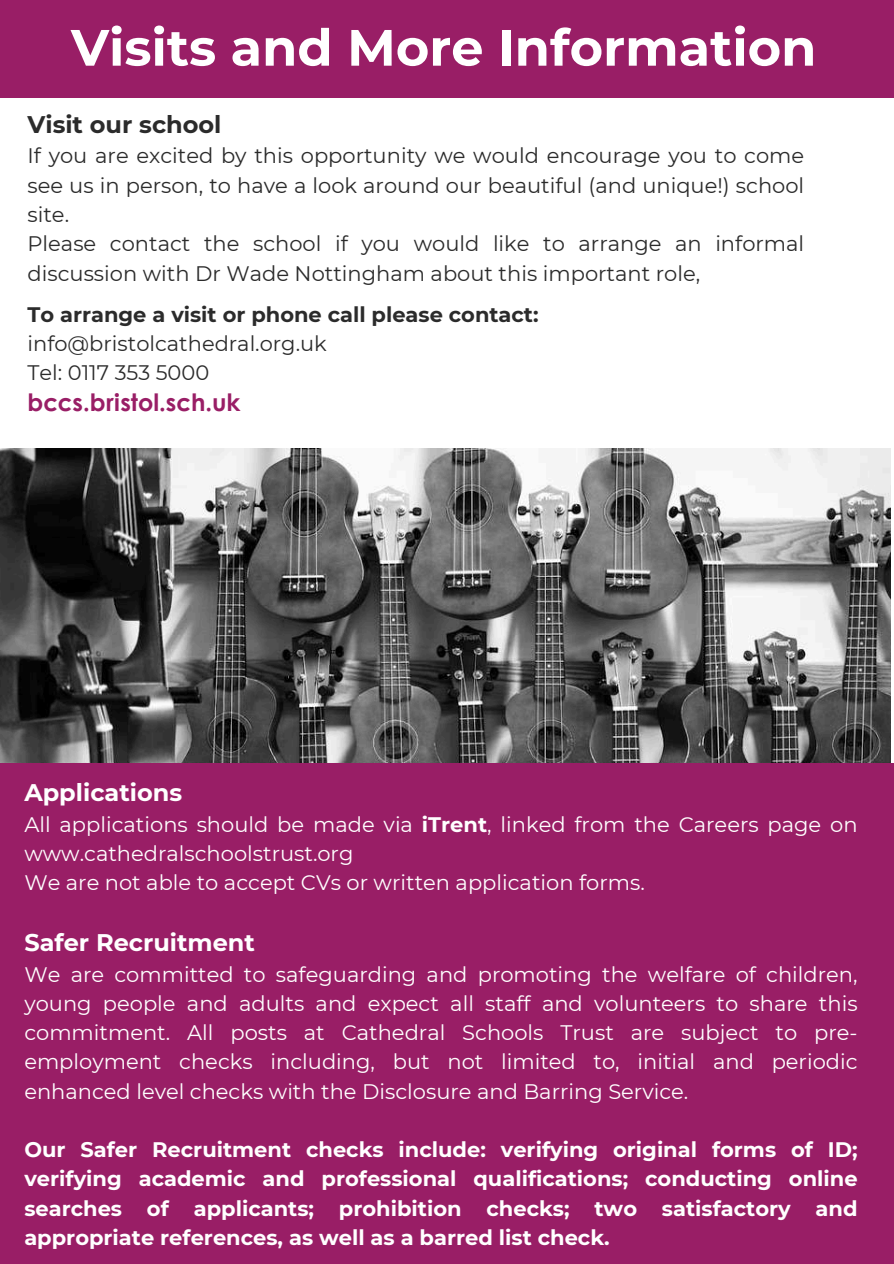
<style>
.page{position:relative;width:894px;height:1264px;background:#fff}
.page>*{position:absolute;margin:0;border:0;box-sizing:border-box;transform-origin:0 0}
.t1{font:700 51px "Montserrat";color:#fff}
.t2{font:700 24px "Montserrat";color:#fff}
.t3{font:700 24px "Century Gothic";color:#991e66}
.t4{font:700 24px "Montserrat";color:#2b2b2b}
.t5{font:21px/29.2px "Montserrat";color:#fff}
.t6{font:21px/29.4px "Montserrat";color:#2b2b2b}
.t7{font:700 21px/29.2px "Montserrat";color:#fff;text-align:justify}
.t8{font:700 21px "Montserrat";color:#2b2b2b}
.s1{font-weight:700}
</style>
<div class="page">
<div style="left:0;top:763px;width:893px;height:500px;background:#991e66"></div>
<div style="left:0;top:0;width:893px;height:97px;background:#991e66"></div>
<img style="left:0;top:448px;width:890px;height:314px">
<h1 class="t1" style="left:71px;top:16px;width:746px">Visits and More Information</h1>
<p class="t4" style="left:28px;top:110px;width:195px">Visit our school</p>
<p class="t6" style="left:28px;top:141px;width:778px">If you are excited by this opportunity we would encourage you to come see us in person, to have a look around our beautiful (and unique!) school site.<br>Please contact the school if you would like to arrange an informal discussion with Dr Wade Nottingham about this important role,</p>
<p class="t8" style="left:28px;top:301px;width:512px">To arrange a visit or phone call please contact:</p>
<p class="t6" style="left:28px;top:329px;width:301px">info@bristolcathedral.org.uk<br>Tel: 0117 353 5000</p>
<p class="t3" style="left:28px;top:384px;width:214px">bccs.bristol.sch.uk</p>
<p class="t2" style="left:24px;top:778px;width:159px">Applications</p>
<p class="t5" style="left:24px;top:809px;width:834px">All applications should be made via <span class="s1">iTrent</span>, linked from the Careers page on www.cathedralschoolstrust.org<br>We are not able to accept CVs or written application forms.</p>
<p class="t2" style="left:24px;top:927px;width:232px">Safer Recruitment</p>
<p class="t5" style="left:24px;top:959px;width:834px;text-align:justify">We are committed to safeguarding and promoting the welfare of children, young people and adults and expect all staff and volunteers to share this commitment. All posts at Cathedral Schools Trust are subject to pre&shy;employment checks including, but not limited to, initial and periodic enhanced level checks with the Disclosure and Barring Service.</p>
<p class="t7" style="left:24px;top:1134px;width:834px">Our Safer Recruitment checks include: verifying original forms of ID; verifying academic and professional qualifications; conducting online searches of applicants; prohibition checks; two satisfactory and appropriate references, as well as a barred list check.</p>
</div>
